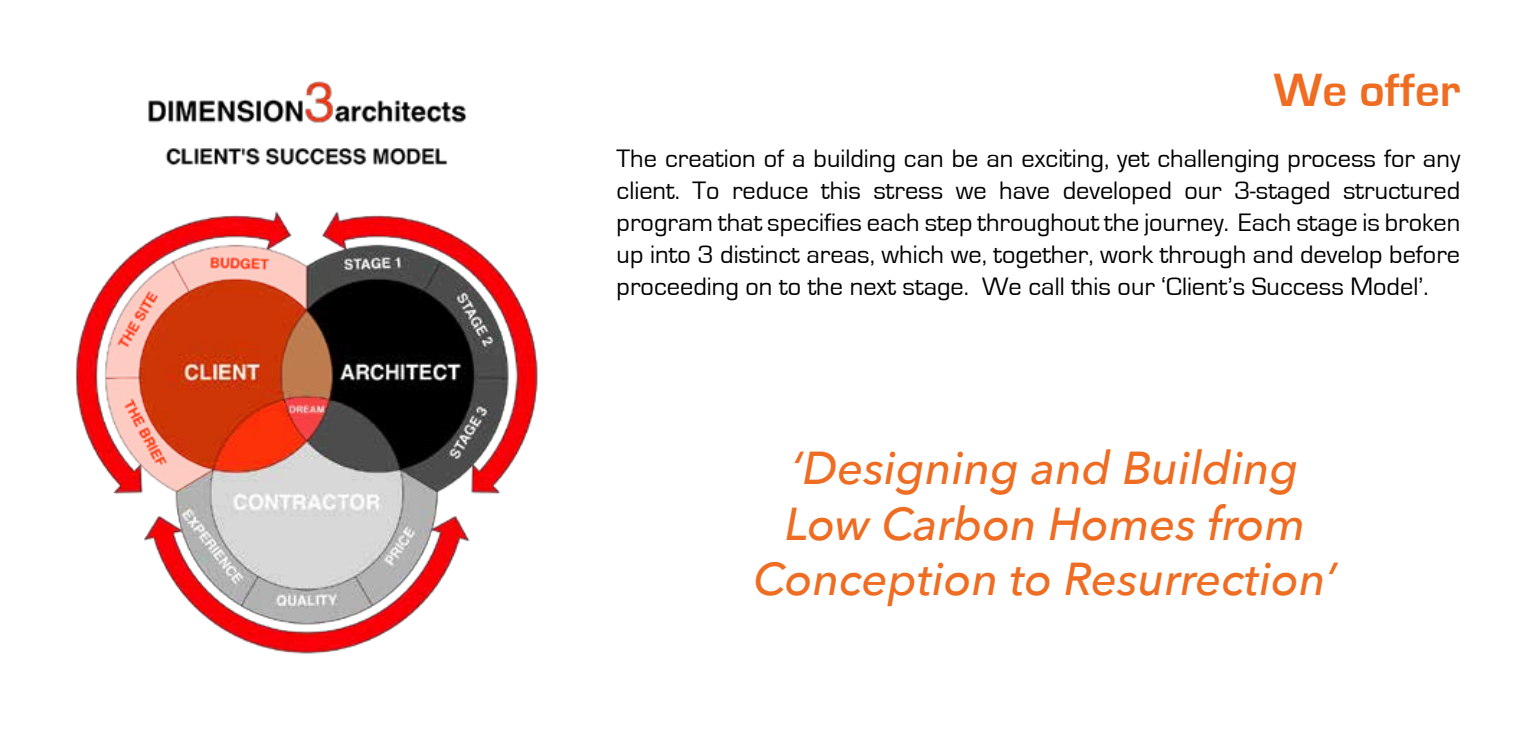
<style>
.page{position:relative;width:1531px;height:738px;background:#fff}
.page>*{position:absolute;margin:0;border:0;box-sizing:border-box;transform-origin:0 0}
.t1{font:700 48px "Eurostile";color:#ef6d22}
.t2{font:italic 500 46px/55.2px "Avenir Next";color:#ef6d22;text-align:center}
.t3{font:26px/32px "Eurostile";color:#000;text-align:justify}
</style>
<div class="page">
<img style="left:76px;top:81px;width:462px;height:573px">
<h1 class="t1" style="left:1274px;top:64px;width:188px">We offer</h1>
<p class="t3" style="left:617px;top:143px;width:845px">The creation of a building can be an exciting, yet challenging process for any client. To reduce this stress we have developed our 3-staged structured program that specifies each step throughout the journey. Each stage is broken up into 3 distinct areas, which we, together, work through and develop before proceeding on to the next stage. We call this our ‘Client’s Success Model’.</p>
<h2 class="t2" style="left:753px;top:438px;width:585px">‘Designing and Building<br>Low Carbon Homes from<br>Conception to Resurrection’</h2>
</div>
